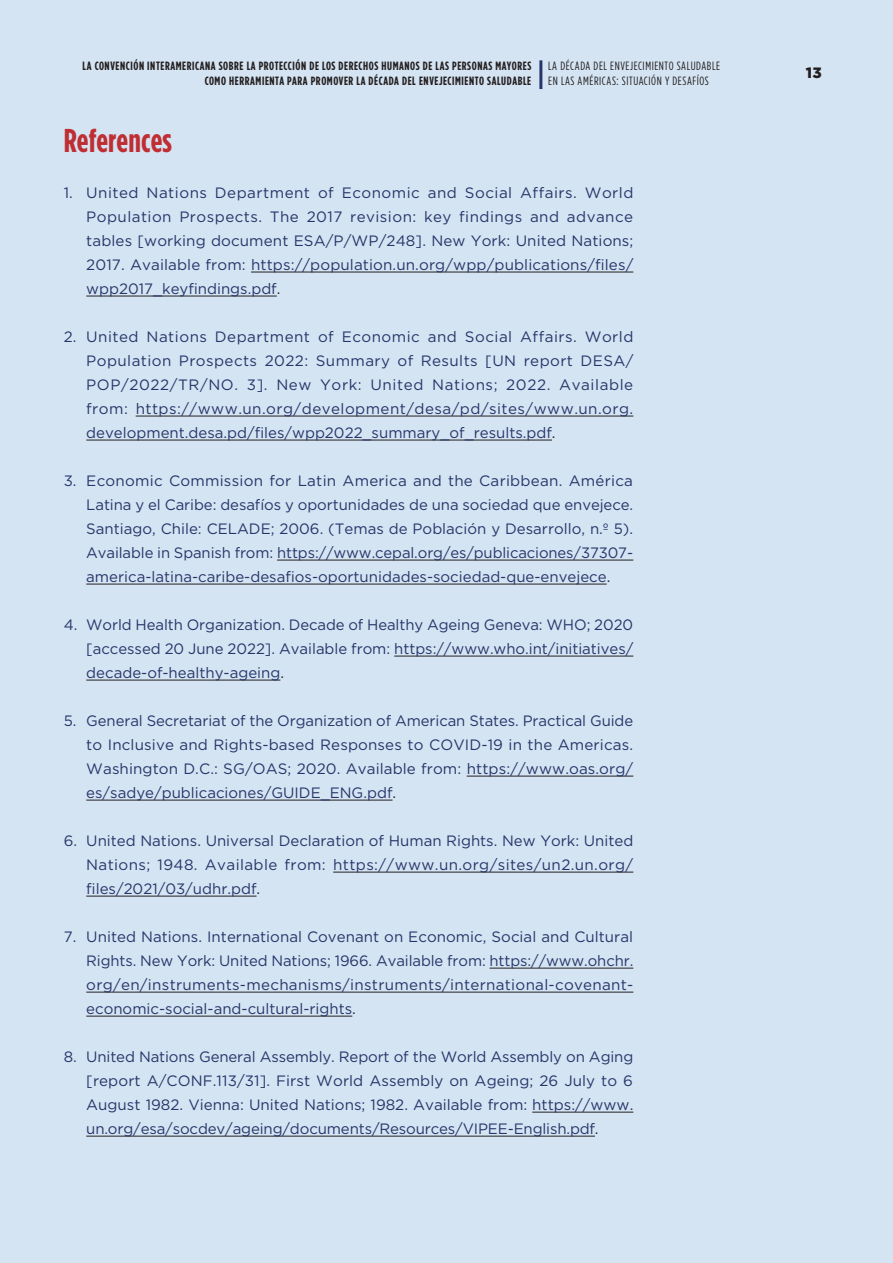
<style>
.page{position:relative;width:893px;height:1263px;background:#d5e4f2}
.page>*{position:absolute;margin:0;border:0;box-sizing:border-box;transform-origin:0 0}
.Heading_1{font:700 33px "Gotham Condensed";letter-spacing:.01em;color:#bf2e33}
.t1{font:15px/24px "Gotham";color:#26366a;text-align:justify}
.t2{font:900 15px "Gotham";color:#231f20}
.t3{font:700 12px/15px "Gotham Condensed";letter-spacing:.05em;color:#231f20}
.t4{font:12px/15px "Gotham Condensed";letter-spacing:.05em;color:#231f20}
.s1{color:#231f20}
</style>
<div class="page">
<hr style="left:539px;top:60px;width:3px;height:29px;background:#26366a">
<hr style="left:251px;top:272px;width:382px;height:1px;background:#231f20">
<hr style="left:86px;top:296px;width:191px;height:1px;background:#231f20">
<hr style="left:136px;top:416px;width:497px;height:1px;background:#231f20">
<hr style="left:86px;top:440px;width:466px;height:1px;background:#231f20">
<hr style="left:277px;top:560px;width:356px;height:1px;background:#231f20">
<hr style="left:86px;top:584px;width:521px;height:1px;background:#231f20">
<hr style="left:394px;top:656px;width:239px;height:1px;background:#231f20">
<hr style="left:86px;top:680px;width:194px;height:1px;background:#231f20">
<hr style="left:467px;top:776px;width:166px;height:1px;background:#231f20">
<hr style="left:86px;top:800px;width:306px;height:1px;background:#231f20">
<hr style="left:333px;top:872px;width:300px;height:1px;background:#231f20">
<hr style="left:86px;top:896px;width:170px;height:1px;background:#231f20">
<hr style="left:490px;top:968px;width:143px;height:1px;background:#231f20">
<hr style="left:86px;top:992px;width:547px;height:1px;background:#231f20">
<hr style="left:86px;top:1016px;width:266px;height:1px;background:#231f20">
<hr style="left:532px;top:1112px;width:101px;height:1px;background:#231f20">
<hr style="left:86px;top:1136px;width:509px;height:1px;background:#231f20">
<p class="t3" style="left:83px;top:58px;width:450px;text-align:right">LA CONVENCIÓN INTERAMERICANA SOBRE LA PROTECCIÓN DE LOS DERECHOS HUMANOS DE LAS PERSONAS MAYORES<br>COMO HERRAMIENTA PARA PROMOVER LA DÉCADA DEL ENVEJECIMIENTO SALUDABLE</p>
<p class="t4" style="left:548px;top:58px;width:173px">LA DÉCADA DEL ENVEJECIMIENTO SALUDABLE<br>EN LAS AMÉRICAS: SITUACIÓN Y DESAFÍOS</p>
<p class="t3" style="left:313px;top:59px;width:220px;text-indent:-141px">TH INTER-AMERICAN CONV NTION ON PROTECTING T E HUMAN RIGHTS OF OLDER PERSON<br>AS A TOOL TO PROMOTE THE DECADE OF HEALTHY AGING</p>
<p class="t4" style="left:548px;top:59px;width:196px">THE DECADE OF HEALTHY AGI G IN THE MERICAS:<br>SITUATION AND CHALLENGES</p>
<p class="Heading_1" style="left:64px;top:122px;width:110px">References</p>
<p class="t1" style="left:86px;top:180px;width:549px;text-indent:-22px">1. United Nations Department of Economic and Social Affairs. World Population Prospects. The 2017 revision: key findings and advance tables [working document ESA/P/WP/248]. New York: United Nations; 2017. Available from: https://population.un.org/wpp/publications/files/ wpp2017_keyfindings.pdf<span class="s1">.</span></p>
<p class="t1" style="left:86px;top:324px;width:549px;text-indent:-22px">2. United Nations Department of Economic and Social Affairs. World Population Prospects 2022: Summary of Results [UN report DESA/ POP/2022/TR/NO. 3]. New York: United Nations; 2022. Available from: https://www.un.org/development/desa/pd/sites/www.un.org. development.desa.pd/files/wpp2022_summary_of_results.pdf<span class="s1">.</span></p>
<p class="t1" style="left:86px;top:468px;width:548px;text-indent:-22px">3. Economic Commission for Latin America and the Caribbean. América Latina y el Caribe: desafíos y oportunidades de una sociedad que envejece.<br>Santiago, Chile: CELADE; 2006. (Temas de Población y Desarrollo, n.º 5).<br>Available in Spanish from: https://www.cepal.org/es/publicaciones/37307- america-latina-caribe-desafios-oportunidades-sociedad-que-envejece<span class="s1">.</span></p>
<p class="t1" style="left:86px;top:612px;width:549px;text-indent:-22px">4. World Health Organization. Decade of Healthy Ageing Geneva: WHO; 2020 [accessed 20 June 2022]. Available from: https://www.who.int/initiatives/ decade-of-healthy-ageing<span class="s1">.</span></p>
<p class="t1" style="left:86px;top:708px;width:548px;text-indent:-22px">5. General Secretariat of the Organization of American States. Practical Guide to Inclusive and Rights-based Responses to COVID-19 in the Americas.<br>Washington D.C.: SG/OAS; 2020. Available from: https://www.oas.org/ es/sadye/publicaciones/GUIDE_ENG.pdf<span class="s1">.</span></p>
<p class="t1" style="left:86px;top:828px;width:549px;text-indent:-22px">6. United Nations. Universal Declaration of Human Rights. New York: United Nations; 1948. Available from: https://www.un.org/sites/un2.un.org/ files/2021/03/udhr.pdf<span class="s1">.</span></p>
<p class="t1" style="left:86px;top:924px;width:549px;text-indent:-22px">7. United Nations. International Covenant on Economic, Social and Cultural Rights. New York: United Nations; 1966. Available from: https://www.ohchr. org/en/instruments-mechanisms/instruments/international-covenant&shy;economic-social-and-cultural-rights<span class="s1">.</span></p>
<p class="t1" style="left:86px;top:1044px;width:549px;text-indent:-22px">8. United Nations General Assembly. Report of the World Assembly on Aging [report A/CONF.113/31]. First World Assembly on Ageing; 26 July to 6<br>August 1982. Vienna: United Nations; 1982. Available from: https://www. un.org/esa/socdev/ageing/documents/Resources/VIPEE-English.pdf<span class="s1">.</span></p>
<p class="t2" style="left:806px;top:64px;width:17px">13</p>
</div>
